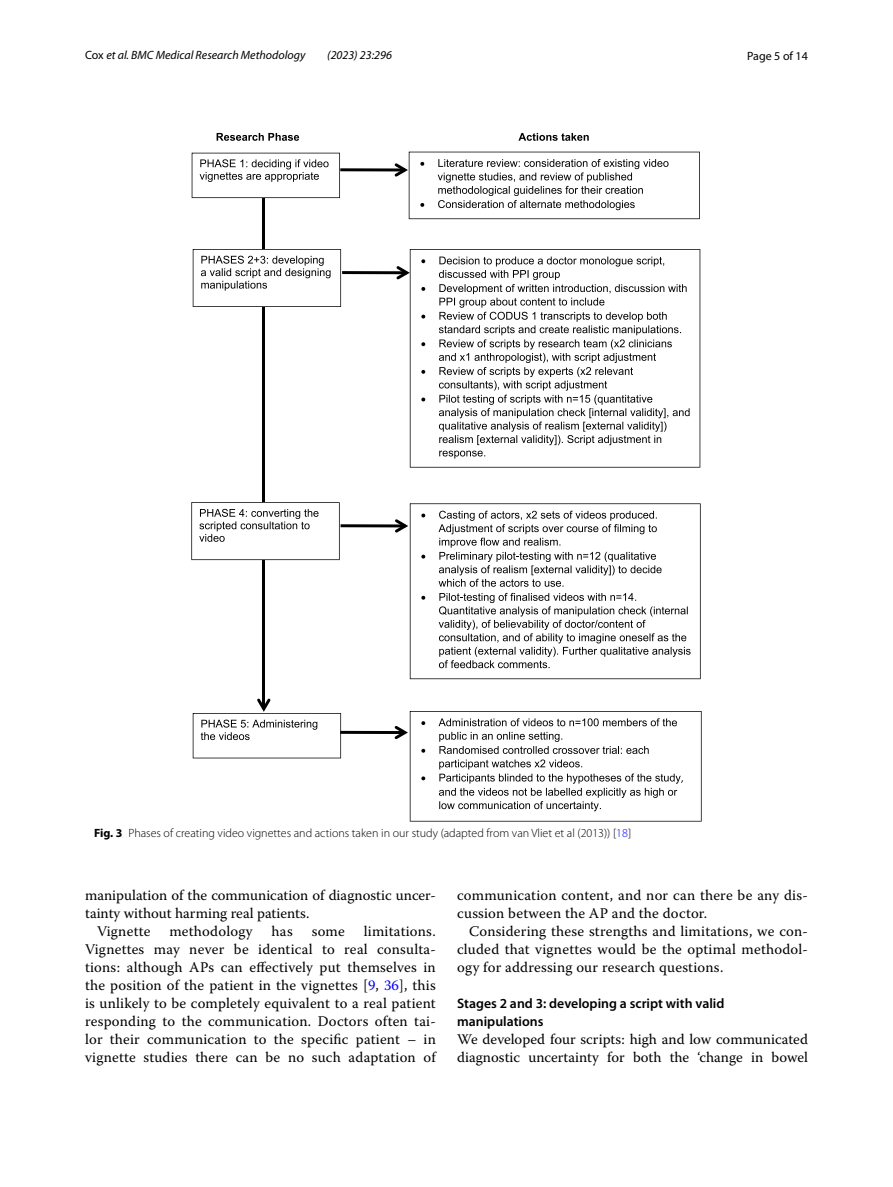
<style>
.page{position:relative;width:893px;height:1187px;background:#fff}
.page>*{position:absolute;margin:0;border:0;box-sizing:border-box;transform-origin:0 0}
.t1{font:14.7px/18px "Warnock Pro";letter-spacing:.01em;color:#000;text-align:justify}
.t2{font:600 13.8px/18px "Myriad Pro";color:#000}
.t3{font:300 12px "Myriad Pro";color:#000}
.t4{font:italic 12px "Myriad Pro";color:#000}
.t5{font:12px "Myriad Pro";color:#000}
.s1{font-style:normal}
.s2{font-weight:700}
.s3{color:#00f}
</style>
<div class="page">
<hr style="left:262px;top:197px;width:3px;height:512px;background:#000">
<svg style="left:192px;top:153px;width:148px;height:45px"></svg>
<svg style="left:193px;top:249px;width:148px;height:58px"></svg>
<svg style="left:217px;top:133px;width:82px;height:8px"></svg>
<svg style="left:518px;top:133px;width:71px;height:8px"></svg>
<svg style="left:410px;top:249px;width:290px;height:218px"></svg>
<svg style="left:421px;top:259px;width:4px;height:4px"></svg>
<svg style="left:421px;top:287px;width:4px;height:4px"></svg>
<svg style="left:421px;top:314px;width:4px;height:4px"></svg>
<svg style="left:421px;top:342px;width:4px;height:4px"></svg>
<svg style="left:421px;top:370px;width:4px;height:4px"></svg>
<svg style="left:421px;top:397px;width:4px;height:4px"></svg>
<svg style="left:439px;top:256px;width:251px;height:202px"></svg>
<svg style="left:191px;top:502px;width:149px;height:58px"></svg>
<hr style="left:340px;top:168px;width:65px;height:3px;background:#000">
<svg style="left:392px;top:152px;width:308px;height:67px"></svg>
<hr style="left:342px;top:271px;width:65px;height:3px;background:#000">
<svg style="left:394px;top:263px;width:19px;height:19px"></svg>
<svg style="left:410px;top:503px;width:291px;height:176px"></svg>
<svg style="left:421px;top:513px;width:4px;height:4px"></svg>
<svg style="left:421px;top:554px;width:4px;height:4px"></svg>
<svg style="left:439px;top:510px;width:223px;height:76px"></svg>
<svg style="left:421px;top:595px;width:4px;height:4px"></svg>
<svg style="left:439px;top:593px;width:252px;height:75px"></svg>
<svg style="left:193px;top:698px;width:148px;height:60px"></svg>
<svg style="left:340px;top:730px;width:52px;height:4px"></svg>
<svg style="left:392px;top:711px;width:310px;height:110px"></svg>
<hr style="left:341px;top:524px;width:64px;height:3px;background:#000">
<svg style="left:392px;top:516px;width:19px;height:19px"></svg>
<p class="t4" style="left:85px;top:48px;width:222px"><span class="s1">Cox</span> et al. BMC Medical Research Methodology</p>
<p class="t4" style="left:327px;top:48px;width:66px">(2023) 23:296</p>
<p class="t5" style="left:747px;top:48px;width:62px">Page 5 of 14</p>
<p class="t3" style="left:94px;top:826px;width:539px"><span class="s2">Fig. 3</span> Phases of creating video vignettes and actions taken in our study (adapted from van Vliet et al (2013)) [<span class="s3">18</span>]</p>
<p class="t1" style="left:85px;top:886px;width:352px">manipulation of the communication of diagnostic uncer-</p>
<p class="t1" style="left:85px;top:904px;width:226px">tainty without harming real patients.</p>
<p class="t1" style="left:97px;top:922px;width:55px">Vignette</p>
<p class="t1" style="left:169px;top:922px;width:85px">methodology</p>
<p class="t1" style="left:272px;top:922px;width:23px">has</p>
<p class="t1" style="left:312px;top:922px;width:35px">some</p>
<p class="t1" style="left:85px;top:922px;width:352px;text-indent:279px">limitations.<br>Vignettes may never be identical to real consulta&shy;tions: although APs can effectively put themselves in the position of the patient in the vignettes [<span class="s3">9</span>, <span class="s3">36</span>], this is unlikely to be completely equivalent to a real patient responding to the communication. Doctors often tai&shy;lor their communication to the specific patient – in vignette studies there can be no such adaptation of</p>
<p class="t1" style="left:457px;top:886px;width:352px">communication content, and nor can there be any dis&shy;cussion between the AP and the doctor.</p>
<p class="t1" style="left:457px;top:922px;width:352px;text-indent:12px">Considering these strengths and limitations, we con&shy;cluded that vignettes would be the optimal methodol&shy;ogy for addressing our research questions.</p>
<p class="t2" style="left:457px;top:994px;width:269px">Stages 2 and 3: developing a script with valid manipulations</p>
<p class="t1" style="left:457px;top:1030px;width:352px">We developed four scripts: high and low communicated diagnostic uncertainty for both the ‘change in bowel</p>
</div>
